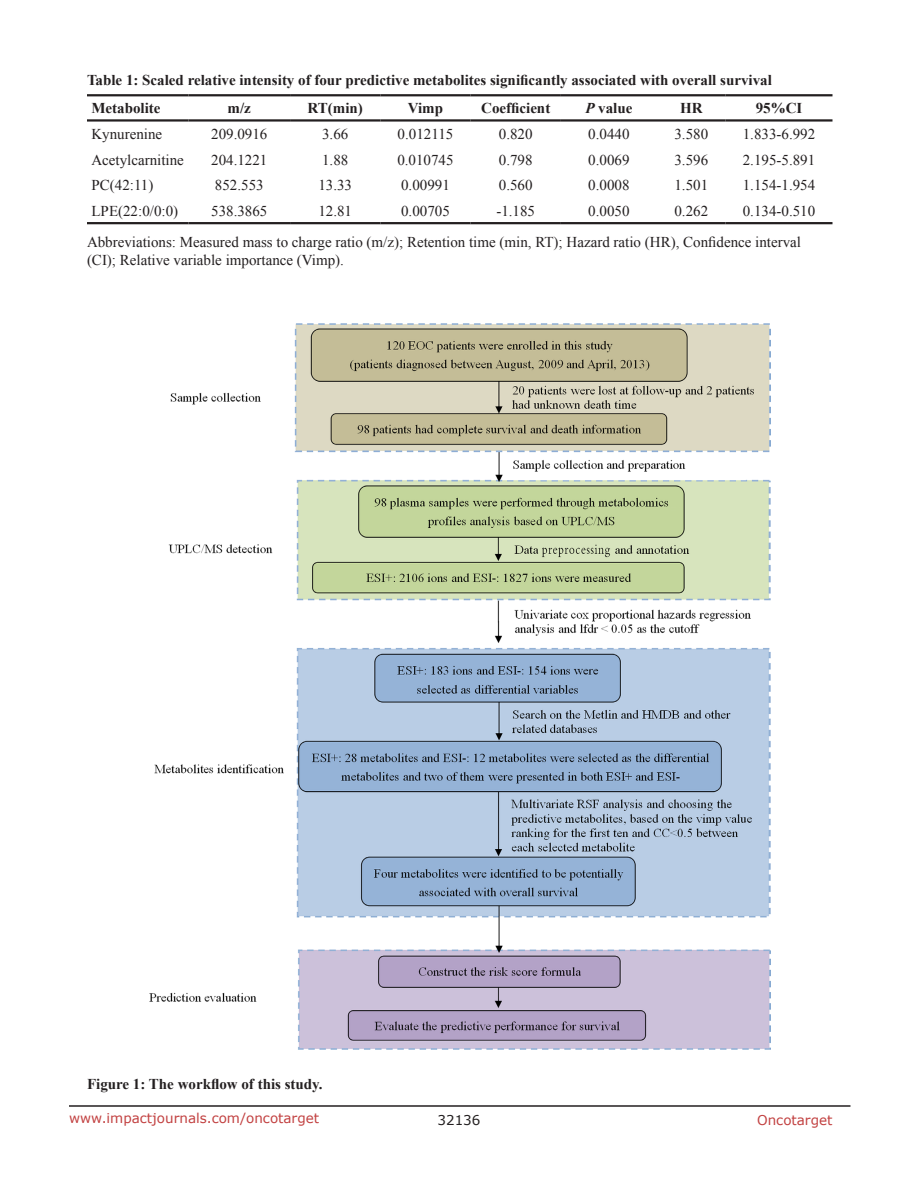
<style>
.page{position:relative;width:918px;height:1188px;background:#fff}
.page>*{position:absolute;margin:0;border:0;box-sizing:border-box;transform-origin:0 0}
.TableText1{font:15px/18px "Times New Roman";color:#231f20}
.TableText1_Center{font:15px "Times New Roman";color:#231f20}
.Table_head{font:700 15px "Times New Roman";color:#231f20}
.Table_head_centre{font:700 15px "Times New Roman";color:#231f20}
.figuretext{font:700 15px "Times New Roman";color:#231f20}
.t1{font:13.5px "Verdana";color:#c24141}
.t2{font:13.5px "Verdana";color:#231f20}
.s1{font-style:italic}
</style>
<div class="page">
<hr style="left:69px;top:1105px;width:781px;height:2px;background:#231f20">
<img style="left:149px;top:324px;width:621px;height:726px">
<svg style="left:87px;top:96px;width:745px;height:1px"></svg>
<hr style="left:87px;top:94px;width:102px;height:2px;background:#231f20">
<hr style="left:189px;top:94px;width:101px;height:2px;background:#231f20">
<hr style="left:290px;top:94px;width:90px;height:2px;background:#231f20">
<hr style="left:380px;top:94px;width:91px;height:2px;background:#231f20">
<hr style="left:471px;top:94px;width:90px;height:2px;background:#231f20">
<hr style="left:561px;top:94px;width:96px;height:2px;background:#231f20">
<hr style="left:657px;top:94px;width:69px;height:2px;background:#231f20">
<hr style="left:726px;top:94px;width:106px;height:2px;background:#231f20">
<hr style="left:87px;top:119px;width:102px;height:3px;background:#231f20">
<hr style="left:189px;top:119px;width:101px;height:3px;background:#231f20">
<hr style="left:290px;top:119px;width:90px;height:3px;background:#231f20">
<hr style="left:380px;top:119px;width:91px;height:3px;background:#231f20">
<hr style="left:471px;top:119px;width:90px;height:3px;background:#231f20">
<hr style="left:561px;top:119px;width:96px;height:3px;background:#231f20">
<hr style="left:657px;top:119px;width:69px;height:3px;background:#231f20">
<hr style="left:726px;top:119px;width:106px;height:3px;background:#231f20">
<hr style="left:87px;top:222px;width:102px;height:2px;background:#231f20">
<hr style="left:189px;top:222px;width:101px;height:2px;background:#231f20">
<hr style="left:290px;top:222px;width:90px;height:2px;background:#231f20">
<hr style="left:380px;top:222px;width:91px;height:2px;background:#231f20">
<hr style="left:471px;top:222px;width:90px;height:2px;background:#231f20">
<hr style="left:561px;top:222px;width:96px;height:2px;background:#231f20">
<hr style="left:657px;top:222px;width:69px;height:2px;background:#231f20">
<hr style="left:726px;top:222px;width:106px;height:2px;background:#231f20">
<p class="Table_head" style="left:87px;top:69px;width:686px">Table 1: Scaled relative intensity of four predictive metabolites significantly associated with overall survival</p>
<p class="Table_head" style="left:92px;top:97px;width:71px">Metabolite</p>
<p class="Table_head_centre" style="left:228px;top:97px;width:25px">m/z</p>
<p class="Table_head_centre" style="left:308px;top:97px;width:57px">RT(min)</p>
<p class="Table_head_centre" style="left:408px;top:97px;width:37px">Vimp</p>
<p class="Table_head_centre" style="left:481px;top:97px;width:71px">Coefficient</p>
<p class="Table_head_centre" style="left:585px;top:97px;width:49px"><span class="s1">P</span> value</p>
<p class="Table_head_centre" style="left:680px;top:97px;width:24px">HR</p>
<p class="Table_head_centre" style="left:756px;top:97px;width:48px">95%CI</p>
<p class="TableText1" style="left:92px;top:125px;width:72px">Kynurenine</p>
<p class="TableText1_Center" style="left:211px;top:124px;width:58px">209.0916</p>
<p class="TableText1_Center" style="left:322px;top:124px;width:28px">3.66</p>
<p class="TableText1_Center" style="left:398px;top:124px;width:57px">0.012115</p>
<p class="TableText1_Center" style="left:499px;top:124px;width:35px">0.820</p>
<p class="TableText1_Center" style="left:588px;top:124px;width:43px">0.0440</p>
<p class="TableText1_Center" style="left:674px;top:124px;width:35px">3.580</p>
<p class="TableText1_Center" style="left:743px;top:124px;width:74px">1.833-6.992</p>
<p class="TableText1" style="left:92px;top:150px;width:94px">Acetylcarnitine</p>
<p class="TableText1_Center" style="left:211px;top:149px;width:58px">204.1221</p>
<p class="TableText1_Center" style="left:322px;top:149px;width:28px">1.88</p>
<p class="TableText1_Center" style="left:397px;top:149px;width:58px">0.010745</p>
<p class="TableText1_Center" style="left:499px;top:149px;width:35px">0.798</p>
<p class="TableText1_Center" style="left:588px;top:149px;width:43px">0.0069</p>
<p class="TableText1_Center" style="left:674px;top:149px;width:35px">3.596</p>
<p class="TableText1_Center" style="left:743px;top:149px;width:74px">2.195-5.891</p>
<p class="TableText1" style="left:92px;top:176px;width:63px">PC(42:11)</p>
<p class="TableText1_Center" style="left:215px;top:175px;width:50px">852.553</p>
<p class="TableText1_Center" style="left:318px;top:175px;width:35px">13.33</p>
<p class="TableText1_Center" style="left:401px;top:175px;width:50px">0.00991</p>
<p class="TableText1_Center" style="left:499px;top:175px;width:35px">0.560</p>
<p class="TableText1_Center" style="left:588px;top:175px;width:43px">0.0008</p>
<p class="TableText1_Center" style="left:674px;top:175px;width:35px">1.501</p>
<p class="TableText1_Center" style="left:743px;top:175px;width:74px">1.154-1.954</p>
<p class="TableText1" style="left:92px;top:201px;width:88px">LPE(22:0/0:0)</p>
<p class="TableText1" style="left:211px;top:201px;width:58px">538.3865</p>
<p class="TableText1" style="left:318px;top:201px;width:35px">12.81</p>
<p class="TableText1" style="left:401px;top:201px;width:50px">0.00705</p>
<p class="TableText1" style="left:496px;top:201px;width:40px">-1.185</p>
<p class="TableText1" style="left:588px;top:201px;width:43px">0.0050</p>
<p class="TableText1" style="left:674px;top:201px;width:35px">0.262</p>
<p class="TableText1" style="left:743px;top:201px;width:74px">0.134-0.510</p>
<p class="TableText1" style="left:87px;top:232px;width:716px">Abbreviations: Measured mass to charge ratio (m/z); Retention time (min, RT); Hazard ratio (HR), Confidence interval (CI); Relative variable importance (Vimp).</p>
<p class="figuretext" style="left:87px;top:1073px;width:237px">Figure 1: The workflow of this study.</p>
<p class="t1" style="left:69px;top:1109px;width:252px">www.impactjournals.com/oncotarget</p>
<p class="t2" style="left:438px;top:1111px;width:44px">32136</p>
<p class="t1" style="left:757px;top:1111px;width:77px">Oncotarget</p>
</div>
